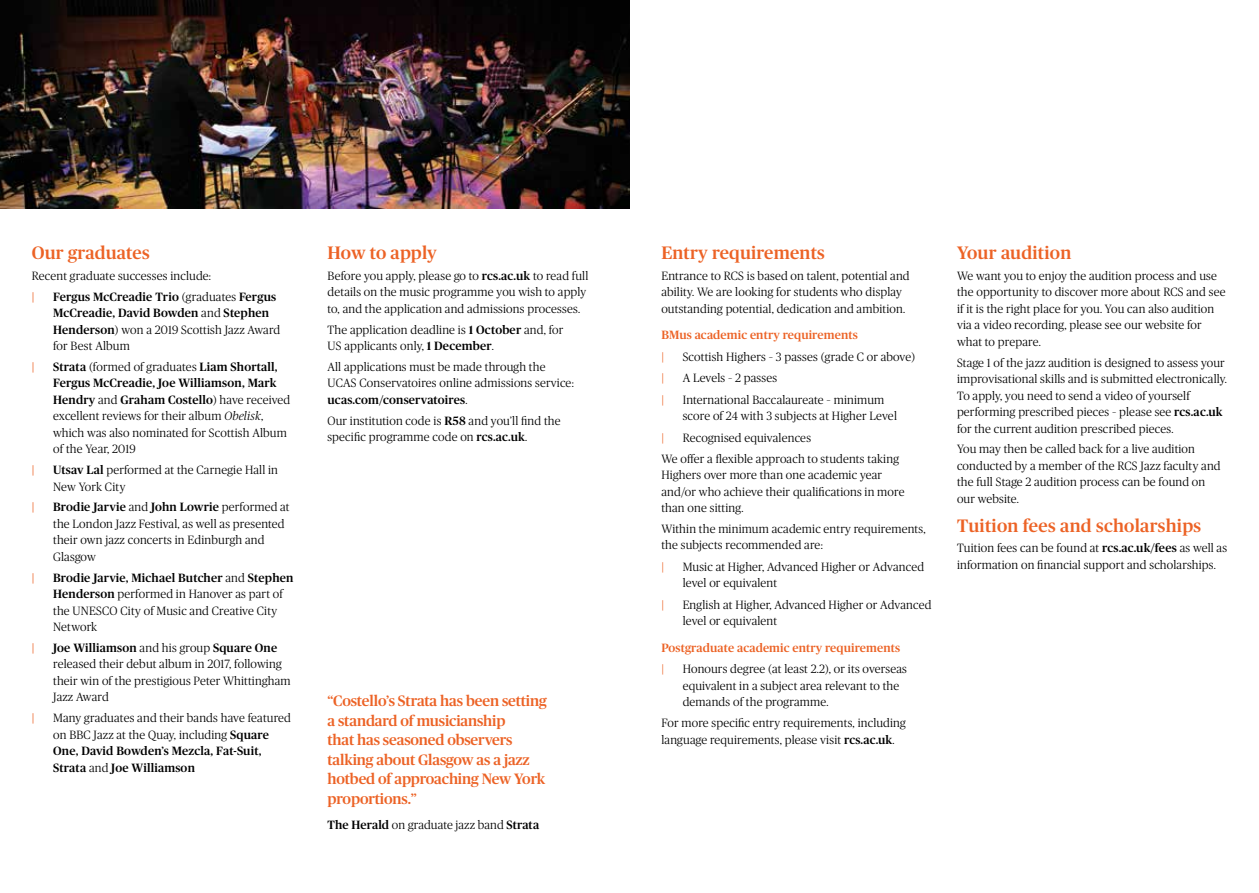
<style>
.page{position:relative;width:1259px;height:893px;background:#fff}
.page>*{position:absolute;margin:0;border:0;box-sizing:border-box;transform-origin:0 0}
.t1{font:500 18px "Publico";letter-spacing:.01em;color:#ec6225}
.t2{font:500 15px/19.5px "Publico";letter-spacing:-.01em;color:#ec6225}
.t3{font:300 12px/16.5px "Publico";letter-spacing:.015em;color:#000}
.t4{font:500 12px/16.5px "Publico";letter-spacing:.015em;color:#000}
.t5{font:500 12px/21.5px "Publico";letter-spacing:.01em;color:#ec6225}
.t6{font:900 12px "Publico";color:#ec6225}
.s1{font-weight:300}
.s2{font-weight:500}
.s3{font-style:italic}
</style>
<div class="page">
<img style="left:0;top:0;width:629px;height:208px">
<h1 class="t1" style="left:32px;top:243px;width:119px">Our graduates</h1>
<p class="t3" style="left:32px;top:267px;width:181px">Recent graduate successes include:</p>
<p class="t6" style="left:32px;top:290px;width:4px">|</p>
<p class="t4" style="left:53px;top:288px;width:229px">Fergus McCreadie Trio <span class="s1">(graduates</span> Fergus McCreadie, David Bowden <span class="s1">and</span> Stephen Henderson<span class="s1">) won a 2019 Scottish Jazz Award for Best Album</span></p>
<p class="t6" style="left:32px;top:360px;width:4px">|</p>
<p class="t3" style="left:53px;top:358px;width:238px"><span class="s2">Strata</span> (formed of graduates <span class="s2">Liam Shortall, Fergus McCreadie, Joe Williamson, Mark Hendry</span> and <span class="s2">Graham Costello</span>) have received excellent reviews for their album <span class="s3">Obelisk</span>, which was also nominated for Scottish Album of the Year, 2019</p>
<p class="t6" style="left:32px;top:463px;width:4px">|</p>
<p class="t3" style="left:53px;top:462px;width:226px"><span class="s2">Utsav Lal</span> performed at the Carnegie Hall in<br>New York City</p>
<p class="t6" style="left:32px;top:500px;width:4px">|</p>
<p class="t3" style="left:53px;top:499px;width:238px"><span class="s2">Brodie Jarvie</span> and <span class="s2">John Lowrie</span> performed at the London Jazz Festival, as well as presented their own jazz concerts in Edinburgh and Glasgow</p>
<p class="t6" style="left:32px;top:571px;width:4px">|</p>
<p class="t3" style="left:53px;top:569px;width:242px"><span class="s2">Brodie Jarvie, Michael Butcher</span> and <span class="s2">Stephen Henderson</span> performed in Hanover as part of the UNESCO City of Music and Creative City Network</p>
<p class="t6" style="left:32px;top:641px;width:4px">|</p>
<p class="t3" style="left:53px;top:639px;width:239px"><span class="s2">Joe Williamson</span> and his group <span class="s2">Square One </span>released their debut album in 2017, following their win of the prestigious Peter Whittingham Jazz Award</p>
<p class="t6" style="left:32px;top:711px;width:4px">|</p>
<p class="t3" style="left:53px;top:710px;width:239px">Many graduates and their bands have featured on BBC Jazz at the Quay, including <span class="s2">Square One, David Bowden’s Mezcla, Fat-Suit, Strata</span> and <span class="s2">Joe Williamson</span></p>
<h1 class="t1" style="left:327px;top:243px;width:111px">How to apply</h1>
<p class="t3" style="left:327px;top:267px;width:262px">Before you apply, please go to <span class="s2">rcs.ac.uk</span> to read full details on the music programme you wish to apply to, and the application and admissions processes.</p>
<p class="t3" style="left:327px;top:321px;width:237px">The application deadline is <span class="s2">1 October</span> and, for<br>US applicants only, <span class="s2">1 December</span>.</p>
<p class="t3" style="left:327px;top:358px;width:248px">All applications must be made through the<br>UCAS Conservatoires online admissions service: <span class="s2">ucas.com/conservatoires</span>.</p>
<p class="t3" style="left:327px;top:412px;width:235px">Our institution code is <span class="s2">R58</span> and you’ll find the specific programme code on <span class="s2">rcs.ac.uk</span>.</p>
<p class="t2" style="left:327px;top:691px;width:221px">“Costello’s Strata has been setting a standard of musicianship<br>that has seasoned observers talking about Glasgow as a jazz hotbed of approaching New York proportions.”</p>
<p class="t3" style="left:327px;top:816px;width:213px"><span class="s2">The Herald</span> on graduate jazz band <span class="s2">Strata</span></p>
<h1 class="t1" style="left:661px;top:243px;width:165px">Entry requirements</h1>
<p class="t3" style="left:661px;top:267px;width:250px">Entrance to RCS is based on talent, potential and ability. We are looking for students who display outstanding potential, dedication and ambition.</p>
<p class="t5" style="left:661px;top:324px;width:198px">BMus academic entry requirements |</p>
<p class="t3" style="left:682px;top:348px;width:234px">Scottish Highers – 3 passes (grade C or above)</p>
<p class="t5" style="left:661px;top:367px;width:4px">|</p>
<p class="t3" style="left:682px;top:370px;width:96px">A Levels – 2 passes</p>
<p class="t5" style="left:661px;top:389px;width:4px">|</p>
<p class="t3" style="left:682px;top:391px;width:216px">International Baccalaureate – minimum score of 24 with 3 subjects at Higher Level</p>
<p class="t5" style="left:661px;top:427px;width:4px">|</p>
<p class="t3" style="left:661px;top:427px;width:239px;line-height:20.7px;text-indent:21px">Recognised equivalences<br>We offer a flexible approach to students taking</p>
<p class="t3" style="left:661px;top:467px;width:245px">Highers over more than one academic year and/or who achieve their qualifications in more than one sitting.</p>
<p class="t3" style="left:661px;top:520px;width:266px">Within the minimum academic entry requirements, the subjects recommended are:</p>
<p class="t5" style="left:661px;top:556px;width:4px">|</p>
<p class="t3" style="left:682px;top:558px;width:243px">Music at Higher, Advanced Higher or Advanced level or equivalent</p>
<p class="t5" style="left:661px;top:594px;width:4px">|</p>
<p class="t3" style="left:682px;top:596px;width:250px">English at Higher, Advanced Higher or Advanced level or equivalent</p>
<p class="t5" style="left:661px;top:637px;width:240px">Postgraduate academic entry requirements |</p>
<p class="t3" style="left:682px;top:661px;width:226px">Honours degree (at least 2.2), or its overseas equivalent in a subject area relevant to the demands of the programme.</p>
<p class="t3" style="left:661px;top:715px;width:246px">For more specific entry requirements, including language requirements, please visit <span class="s2">rcs.ac.uk</span>.</p>
<h1 class="t1" style="left:957px;top:243px;width:116px">Your audition</h1>
<p class="t3" style="left:957px;top:267px;width:270px">We want you to enjoy the audition process and use the opportunity to discover more about RCS and see if it is the right place for you. You can also audition via a video recording, please see our website for what to prepare.</p>
<p class="t3" style="left:957px;top:354px;width:271px">Stage 1 of the jazz audition is designed to assess your improvisational skills and is submitted electronically.<br>To apply, you need to send a video of yourself performing prescribed pieces – please see <span class="s2">rcs.ac.uk </span>for the current audition prescribed pieces.</p>
<p class="t3" style="left:957px;top:441px;width:265px">You may then be called back for a live audition conducted by a member of the RCS Jazz faculty and the full Stage 2 audition process can be found on our website.</p>
<h1 class="t1" style="left:957px;top:515px;width:246px">Tuition fees and scholarships</h1>
<p class="t3" style="left:957px;top:540px;width:272px">Tuition fees can be found at <span class="s2">rcs.ac.uk/fees</span> as well as information on financial support and scholarships.</p>
</div>
